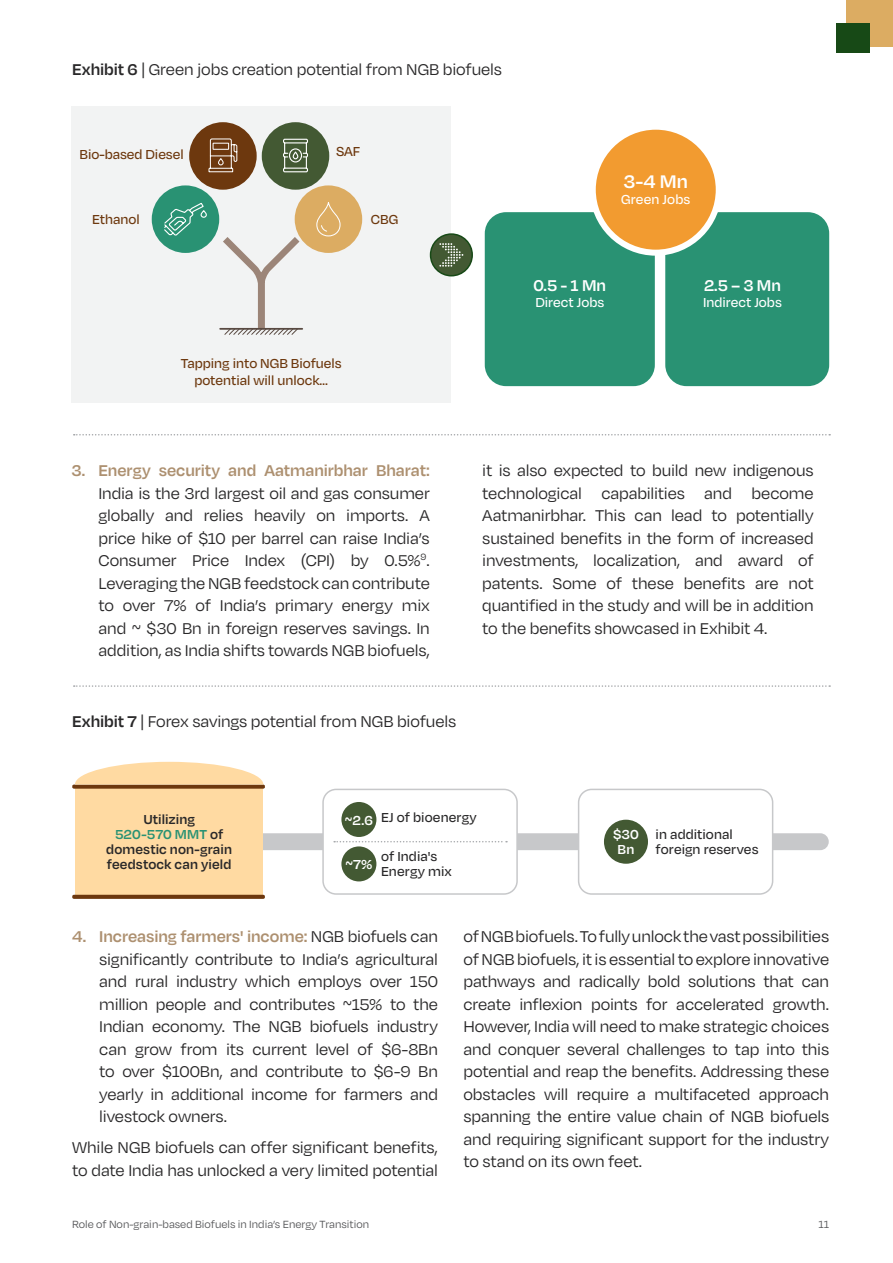
<style>
.page{position:relative;width:893px;height:1263px;background:#fff}
.page>*{position:absolute;margin:0;border:0;box-sizing:border-box;transform-origin:0 0}
.t1{font:600 21px "Degular";color:#fff}
.t2{font:18px/22.5px "Degular";letter-spacing:-.01em;color:#292829;text-align:justify}
.t3{font:600 18px "Degular";letter-spacing:-.005em;color:#ad9070}
.t4{font:600 18px "Degular";color:#fff}
.t5{font:500 15px/16.5px "Degular";color:#6d380e;text-align:center}
.t6{font:500 15px/15px "Degular";letter-spacing:.005em;color:#292829}
.t7{font:600 15px/15px "Degular";letter-spacing:.005em;color:#292829;text-align:center}
.t8{font:500 15px "Degular";color:#fff}
.t9{font:600 15px/15px "Degular";color:#fff;text-align:center}
.t10{font:12px "Degular";color:#58595b}
.s1{font-weight:600}
.s2{color:#299273}
.s3{font-weight:600;color:#ad9070}
</style>
<div class="page">
<div style="left:846px;top:0;width:47px;height:47px;background:#dcac62"></div>
<div style="left:836px;top:23px;width:34px;height:30px;background:#174916"></div>
<div style="left:71px;top:106px;width:380px;height:297px;background:#f2f3f3"></div>
<svg style="left:74px;top:685px;width:756px;height:2px"></svg>
<svg style="left:74px;top:434px;width:756px;height:1px"></svg>
<svg style="left:216px;top:230px;width:87px;height:105px"></svg>
<hr style="left:220px;top:328px;width:82px;height:2px;background:#594a42">
<div style="left:152px;top:185px;width:67px;height:68px;background:#299273;border-radius:50%"></div>
<svg style="left:164px;top:203px;width:43px;height:33px"></svg>
<div style="left:262px;top:122px;width:67px;height:68px;background:#435933;border-radius:50%"></div>
<svg style="left:283px;top:138px;width:25px;height:35px"></svg>
<div style="left:189px;top:122px;width:68px;height:68px;background:#6d380e;border-radius:50%"></div>
<svg style="left:208px;top:138px;width:30px;height:35px"></svg>
<div style="left:295px;top:185px;width:67px;height:68px;background:#dcac62;border-radius:50%"></div>
<svg style="left:316px;top:202px;width:25px;height:35px"></svg>
<div style="left:485px;top:212px;width:170px;height:174px;background:#299273;border-radius:21px"></div>
<div style="left:665px;top:212px;width:164px;height:174px;background:#299273;border-radius:21px"></div>
<div style="left:593px;top:127px;width:126px;height:126px;background:#f29b30;border-radius:50%"></div>
<div style="left:590px;top:124px;width:132px;height:132px;border:6px solid #fff;border-radius:50%"></div>
<div style="left:431px;top:234px;width:41px;height:42px;background:#435933;border-radius:50%"></div>
<div style="left:430px;top:233px;width:43px;height:43px;border:2px solid #174916;border-radius:50%"></div>
<svg style="left:439px;top:243px;width:24px;height:24px"></svg>
<div style="left:233px;top:833px;width:596px;height:17px;background:#c7c8ca;border-radius:8px"></div>
<div style="left:323px;top:789px;width:194px;height:105px;background:#fff;border-radius:13px"></div>
<div style="left:322px;top:789px;width:196px;height:106px;border:2px solid #c7c8ca;border-radius:13px"></div>
<div style="left:579px;top:789px;width:194px;height:105px;background:#fff;border-radius:13px"></div>
<div style="left:578px;top:789px;width:195px;height:106px;border:2px solid #c7c8ca;border-radius:13px"></div>
<div style="left:75px;top:789px;width:187px;height:106px;background:#ffdaa2"></div>
<svg style="left:72px;top:762px;width:193px;height:27px"></svg>
<svg style="left:72px;top:895px;width:193px;height:4px"></svg>
<div style="left:341px;top:802px;width:35px;height:35px;background:#435933;border-radius:50%"></div>
<div style="left:341px;top:846px;width:35px;height:35px;background:#435933;border-radius:50%"></div>
<div style="left:604px;top:820px;width:44px;height:44px;background:#435933;border-radius:50%"></div>
<svg style="left:334px;top:841px;width:173px;height:1px"></svg>
<p class="t2" style="left:72px;top:57px;width:431px"><span class="s1">Exhibit 6</span> | Green jobs creation potential from NGB biofuels</p>
<p class="t5" style="left:79px;top:145px;width:106px">Bio-based Diesel</p>
<p class="t5" style="left:336px;top:142px;width:26px">SAF</p>
<p class="t5" style="left:92px;top:211px;width:49px">Ethanol</p>
<p class="t5" style="left:371px;top:211px;width:29px">CBG</p>
<p class="t5" style="left:181px;top:355px;width:162px">Tapping into NGB Biofuels potential will unlock…</p>
<p class="t1" style="left:623px;top:168px;width:66px">3-4 Mn</p>
<p class="t8" style="left:621px;top:190px;width:71px">Green Jobs</p>
<p class="t4" style="left:533px;top:274px;width:74px">0.5 - 1 Mn</p>
<p class="t8" style="left:535px;top:293px;width:70px">Direct Jobs</p>
<p class="t4" style="left:704px;top:274px;width:78px">2.5 – 3 Mn</p>
<p class="t8" style="left:703px;top:293px;width:80px">Indirect Jobs</p>
<p class="t3" style="left:71px;top:459px;width:360px">3. Energy security and Aatmanirbhar Bharat:</p>
<p class="t2" style="left:98px;top:481px;width:333px">India is the 3rd largest oil and gas consumer globally and relies heavily on imports. A price hike of $10 per barrel can raise India’s Consumer Price Index (CPI) by 0.5%<sup>9</sup>.<br>Leveraging the NGB feedstock can contribute to over 7% of India’s primary energy mix and ~ $30 Bn in foreign reserves savings. In addition, as India shifts towards NGB biofuels,</p>
<p class="t2" style="left:72px;top:710px;width:385px"><span class="s1">Exhibit 7</span> | Forex savings potential from NGB biofuels</p>
<p class="t2" style="left:482px;top:458px;width:333px">it is also expected to build new indigenous technological capabilities and become Aatmanirbhar. This can lead to potentially sustained benefits in the form of increased investments, localization, and award of patents. Some of these benefits are not quantified in the study and will be in addition to the benefits showcased in Exhibit 4.</p>
<p class="t7" style="left:106px;top:811px;width:127px">Utilizing<br><span class="s2">520-570 MMT</span> of domestic non-grain feedstock can yield</p>
<p class="t6" style="left:381px;top:809px;width:97px">EJ of bioenergy</p>
<p class="t9" style="left:345px;top:812px;width:30px">~2.6</p>
<p class="t9" style="left:345px;top:856px;width:29px">~7%</p>
<p class="t6" style="left:381px;top:849px;width:72px">of India's<br>Energy mix</p>
<p class="t9" style="left:613px;top:826px;width:27px">$30<br>Bn</p>
<p class="t6" style="left:656px;top:826px;width:104px">in additional foreign reserves</p>
<p class="t2" style="left:99px;top:925px;width:340px;text-indent:-27px"><span class="s3">4. Increasing farmers' income:</span> NGB biofuels can significantly contribute to India’s agricultural and rural industry which employs over 150 million people and contributes ~15% to the Indian economy. The NGB biofuels industry can grow from its current level of $6-8Bn to over $100Bn, and contribute to $6-9 Bn yearly in additional income for farmers and livestock owners.</p>
<p class="t2" style="left:72px;top:1136px;width:367px">While NGB biofuels can offer significant benefits, to date India has unlocked a very limited potential</p>
<p class="t2" style="left:463px;top:925px;width:367px">of NGB biofuels. To fully unlock the vast possibilities of NGB biofuels, it is essential to explore innovative pathways and radically bold solutions that can create inflexion points for accelerated growth.<br>However, India will need to make strategic choices and conquer several challenges to tap into this potential and reap the benefits. Addressing these obstacles will require a multifaceted approach spanning the entire value chain of NGB biofuels and requiring significant support for the industry to stand on its own feet.</p>
<p class="t10" style="left:72px;top:1217px;width:298px">Role of Non-grain-based Biofuels in India’s Energy Transition</p>
<p class="t10" style="left:818px;top:1217px;width:12px">11</p>
</div>
